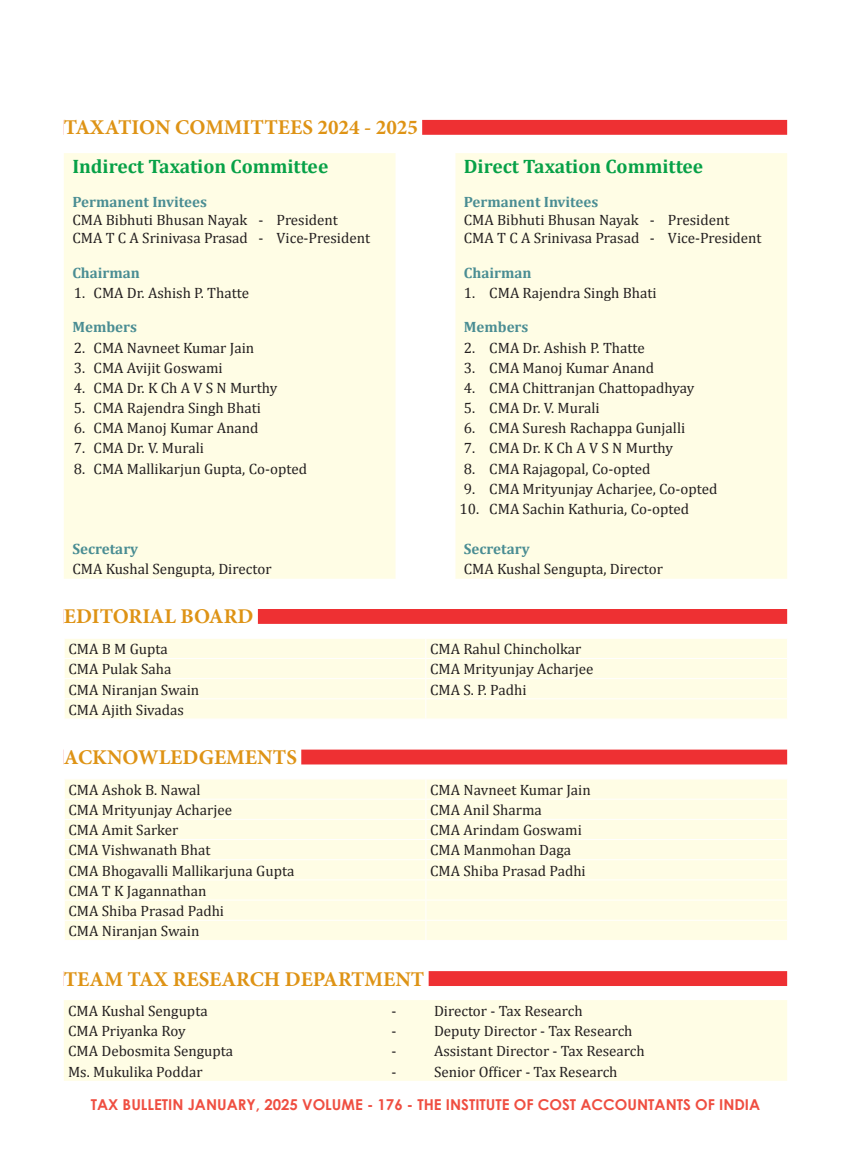
<style>
.page{position:relative;width:851px;height:1157px;background:#fff}
.page>*{position:absolute;margin:0;border:0;box-sizing:border-box;transform-origin:0 0}
.Heading{font:700 21px "Minion Pro";color:#de9315}
.t1{font:700 19.5px "Cambria";color:#07a147}
.Table_Acknlmnt{font:15px "Cambria";color:#231f20}
.t2{font:700 15px "Cambria";color:#4a8d93}
.t3{font:700 15px "Century Gothic";color:#ef4e41}
</style>
<div class="page">
<div style="left:64px;top:120px;width:723px;height:15px;background:#ee3033"></div>
<div style="left:64px;top:117px;width:358px;height:22px;background:#fff"></div>
<div style="left:64px;top:609px;width:723px;height:15px;background:#ee3033"></div>
<div style="left:64px;top:606px;width:194px;height:21px;background:#fff"></div>
<div style="left:64px;top:749px;width:723px;height:15px;background:#ee3033"></div>
<div style="left:64px;top:747px;width:237px;height:21px;background:#fff"></div>
<div style="left:64px;top:971px;width:723px;height:15px;background:#ee3033"></div>
<div style="left:64px;top:968px;width:364px;height:21px;background:#fff"></div>
<div style="left:64px;top:153px;width:723px;height:426px;background:#fffde5"></div>
<svg style="left:395px;top:153px;width:60px;height:426px"></svg>
<div style="left:65px;top:639px;width:722px;height:79px;background:#fffde5"></div>
<hr style="left:64px;top:658px;width:362px;height:1px;background:#fff">
<hr style="left:426px;top:658px;width:361px;height:1px;background:#fff">
<hr style="left:64px;top:678px;width:362px;height:1px;background:#fff">
<hr style="left:426px;top:678px;width:361px;height:1px;background:#fff">
<hr style="left:64px;top:698px;width:362px;height:1px;background:#fff">
<hr style="left:426px;top:698px;width:361px;height:1px;background:#fff">
<svg style="left:425px;top:639px;width:1px;height:79px"></svg>
<div style="left:65px;top:779px;width:722px;height:161px;background:#fffde5"></div>
<hr style="left:64px;top:798px;width:362px;height:1px;background:#fff">
<hr style="left:426px;top:798px;width:361px;height:1px;background:#fff">
<hr style="left:64px;top:819px;width:362px;height:1px;background:#fff">
<hr style="left:426px;top:819px;width:361px;height:1px;background:#fff">
<hr style="left:64px;top:839px;width:362px;height:1px;background:#fff">
<hr style="left:426px;top:839px;width:361px;height:1px;background:#fff">
<hr style="left:64px;top:859px;width:362px;height:1px;background:#fff">
<hr style="left:426px;top:859px;width:361px;height:1px;background:#fff">
<hr style="left:64px;top:879px;width:362px;height:1px;background:#fff">
<hr style="left:426px;top:879px;width:361px;height:1px;background:#fff">
<hr style="left:64px;top:899px;width:362px;height:1px;background:#fff">
<hr style="left:426px;top:899px;width:361px;height:1px;background:#fff">
<hr style="left:64px;top:919px;width:362px;height:1px;background:#fff">
<hr style="left:426px;top:919px;width:361px;height:1px;background:#fff">
<svg style="left:425px;top:779px;width:1px;height:161px"></svg>
<div style="left:64px;top:1000px;width:723px;height:80px;background:#fffde5"></div>
<p class="Heading" style="left:64px;top:113px;width:355px">TAXATION COMMITTEES 2024 - 2025</p>
<p class="t1" style="left:72px;top:152px;width:257px">Indirect Taxation Committee</p>
<p class="t1" style="left:463px;top:152px;width:241px">Direct Taxation Committee</p>
<p class="t2" style="left:72px;top:191px;width:136px">Permanent Invitees</p>
<p class="Table_Acknlmnt" style="left:72px;top:211px;width:267px">CMA Bibhuti Bhusan Nayak - President</p>
<p class="Table_Acknlmnt" style="left:72px;top:229px;width:299px">CMA T C A Srinivasa Prasad - Vice-President</p>
<p class="t2" style="left:463px;top:191px;width:136px">Permanent Invitees</p>
<p class="Table_Acknlmnt" style="left:463px;top:211px;width:267px">CMA Bibhuti Bhusan Nayak - President</p>
<p class="Table_Acknlmnt" style="left:463px;top:229px;width:299px">CMA T C A Srinivasa Prasad - Vice-President</p>
<p class="t2" style="left:72px;top:262px;width:69px">Chairman</p>
<p class="t2" style="left:463px;top:262px;width:69px">Chairman</p>
<p class="Table_Acknlmnt" style="left:74px;top:284px;width:13px">1.</p>
<p class="Table_Acknlmnt" style="left:94px;top:284px;width:157px">CMA Dr. Ashish P. Thatte</p>
<p class="Table_Acknlmnt" style="left:463px;top:284px;width:13px">1.</p>
<p class="Table_Acknlmnt" style="left:489px;top:284px;width:169px">CMA Rajendra Singh Bhati</p>
<p class="t2" style="left:72px;top:316px;width:66px">Members</p>
<p class="t2" style="left:463px;top:316px;width:66px">Members</p>
<p class="Table_Acknlmnt" style="left:74px;top:338px;width:13px">2.</p>
<p class="Table_Acknlmnt" style="left:94px;top:338px;width:162px">CMA Navneet Kumar Jain</p>
<p class="Table_Acknlmnt" style="left:463px;top:338px;width:13px">2.</p>
<p class="Table_Acknlmnt" style="left:489px;top:338px;width:157px">CMA Dr. Ashish P. Thatte</p>
<p class="Table_Acknlmnt" style="left:74px;top:359px;width:13px">3.</p>
<p class="Table_Acknlmnt" style="left:94px;top:359px;width:131px">CMA Avijit Goswami</p>
<p class="Table_Acknlmnt" style="left:463px;top:359px;width:13px">3.</p>
<p class="Table_Acknlmnt" style="left:489px;top:359px;width:166px">CMA Manoj Kumar Anand</p>
<p class="Table_Acknlmnt" style="left:74px;top:379px;width:13px">4.</p>
<p class="Table_Acknlmnt" style="left:94px;top:379px;width:185px">CMA Dr. K Ch A V S N Murthy</p>
<p class="Table_Acknlmnt" style="left:463px;top:379px;width:13px">4.</p>
<p class="Table_Acknlmnt" style="left:489px;top:379px;width:206px">CMA Chittranjan Chattopadhyay</p>
<p class="Table_Acknlmnt" style="left:74px;top:399px;width:13px">5.</p>
<p class="Table_Acknlmnt" style="left:94px;top:399px;width:169px">CMA Rajendra Singh Bhati</p>
<p class="Table_Acknlmnt" style="left:463px;top:399px;width:13px">5.</p>
<p class="Table_Acknlmnt" style="left:489px;top:399px;width:112px">CMA Dr. V. Murali</p>
<p class="Table_Acknlmnt" style="left:74px;top:419px;width:13px">6.</p>
<p class="Table_Acknlmnt" style="left:94px;top:419px;width:166px">CMA Manoj Kumar Anand</p>
<p class="Table_Acknlmnt" style="left:463px;top:419px;width:13px">6.</p>
<p class="Table_Acknlmnt" style="left:489px;top:419px;width:197px">CMA Suresh Rachappa Gunjalli</p>
<p class="Table_Acknlmnt" style="left:74px;top:439px;width:13px">7.</p>
<p class="Table_Acknlmnt" style="left:94px;top:439px;width:112px">CMA Dr. V. Murali</p>
<p class="Table_Acknlmnt" style="left:463px;top:439px;width:13px">7.</p>
<p class="Table_Acknlmnt" style="left:489px;top:439px;width:185px">CMA Dr. K Ch A V S N Murthy</p>
<p class="Table_Acknlmnt" style="left:74px;top:459px;width:13px">8.</p>
<p class="Table_Acknlmnt" style="left:94px;top:459px;width:215px">CMA Mallikarjun Gupta, Co-opted</p>
<p class="Table_Acknlmnt" style="left:463px;top:459px;width:13px">8.</p>
<p class="Table_Acknlmnt" style="left:489px;top:459px;width:162px">CMA Rajagopal, Co-opted</p>
<p class="Table_Acknlmnt" style="left:463px;top:480px;width:13px">9.</p>
<p class="Table_Acknlmnt" style="left:489px;top:480px;width:230px">CMA Mrityunjay Acharjee, Co-opted</p>
<p class="Table_Acknlmnt" style="left:459px;top:500px;width:21px">10.</p>
<p class="Table_Acknlmnt" style="left:489px;top:500px;width:201px">CMA Sachin Kathuria, Co-opted</p>
<p class="t2" style="left:72px;top:538px;width:67px">Secretary</p>
<p class="t2" style="left:463px;top:538px;width:67px">Secretary</p>
<p class="Table_Acknlmnt" style="left:72px;top:560px;width:201px">CMA Kushal Sengupta, Director</p>
<p class="Table_Acknlmnt" style="left:463px;top:560px;width:201px">CMA Kushal Sengupta, Director</p>
<p class="Heading" style="left:64px;top:602px;width:191px">EDITORIAL BOARD</p>
<p class="Table_Acknlmnt" style="left:68px;top:640px;width:101px">CMA B M Gupta</p>
<p class="Table_Acknlmnt" style="left:430px;top:640px;width:153px">CMA Rahul Chincholkar</p>
<p class="Table_Acknlmnt" style="left:68px;top:660px;width:105px">CMA Pulak Saha</p>
<p class="Table_Acknlmnt" style="left:430px;top:660px;width:165px">CMA Mrityunjay Acharjee</p>
<p class="Table_Acknlmnt" style="left:68px;top:680px;width:132px">CMA Niranjan Swain</p>
<p class="Table_Acknlmnt" style="left:430px;top:680px;width:98px">CMA S. P. Padhi</p>
<p class="Table_Acknlmnt" style="left:68px;top:701px;width:117px">CMA Ajith Sivadas</p>
<p class="Heading" style="left:64px;top:742px;width:235px">ACKNOWLEDGEMENTS</p>
<p class="Table_Acknlmnt" style="left:68px;top:781px;width:134px">CMA Ashok B. Nawal</p>
<p class="Table_Acknlmnt" style="left:430px;top:781px;width:162px">CMA Navneet Kumar Jain</p>
<p class="Table_Acknlmnt" style="left:68px;top:801px;width:165px">CMA Mrityunjay Acharjee</p>
<p class="Table_Acknlmnt" style="left:430px;top:801px;width:113px">CMA Anil Sharma</p>
<p class="Table_Acknlmnt" style="left:68px;top:821px;width:111px">CMA Amit Sarker</p>
<p class="Table_Acknlmnt" style="left:430px;top:821px;width:153px">CMA Arindam Goswami</p>
<p class="Table_Acknlmnt" style="left:68px;top:841px;width:143px">CMA Vishwanath Bhat</p>
<p class="Table_Acknlmnt" style="left:430px;top:841px;width:142px">CMA Manmohan Daga</p>
<p class="Table_Acknlmnt" style="left:68px;top:861px;width:227px">CMA Bhogavalli Mallikarjuna Gupta</p>
<p class="Table_Acknlmnt" style="left:430px;top:861px;width:157px">CMA Shiba Prasad Padhi</p>
<p class="Table_Acknlmnt" style="left:68px;top:882px;width:139px">CMA T K Jagannathan</p>
<p class="Table_Acknlmnt" style="left:68px;top:902px;width:157px">CMA Shiba Prasad Padhi</p>
<p class="Table_Acknlmnt" style="left:68px;top:922px;width:132px">CMA Niranjan Swain</p>
<p class="Heading" style="left:64px;top:964px;width:362px">TEAM TAX RESEARCH DEPARTMENT</p>
<p class="Table_Acknlmnt" style="left:68px;top:1002px;width:141px">CMA Kushal Sengupta</p>
<p class="Table_Acknlmnt" style="left:391px;top:1002px;width:6px">-</p>
<p class="Table_Acknlmnt" style="left:434px;top:1002px;width:150px">Director - Tax Research</p>
<p class="Table_Acknlmnt" style="left:68px;top:1022px;width:119px">CMA Priyanka Roy</p>
<p class="Table_Acknlmnt" style="left:391px;top:1022px;width:6px">-</p>
<p class="Table_Acknlmnt" style="left:434px;top:1022px;width:200px">Deputy Director - Tax Research</p>
<p class="Table_Acknlmnt" style="left:68px;top:1042px;width:167px">CMA Debosmita Sengupta</p>
<p class="Table_Acknlmnt" style="left:391px;top:1042px;width:6px">-</p>
<p class="Table_Acknlmnt" style="left:434px;top:1042px;width:212px">Assistant Director - Tax Research</p>
<p class="Table_Acknlmnt" style="left:68px;top:1062px;width:136px">Ms. Mukulika Poddar</p>
<p class="Table_Acknlmnt" style="left:391px;top:1062px;width:6px">-</p>
<p class="Table_Acknlmnt" style="left:434px;top:1062px;width:185px">Senior Officer - Tax Research</p>
<p class="t3" style="left:91px;top:1093px;width:671px">TAX BULLETIN JANUARY, 2025 VOLUME - 176 - THE INSTITUTE OF COST ACCOUNTANTS OF INDIA</p>
</div>
